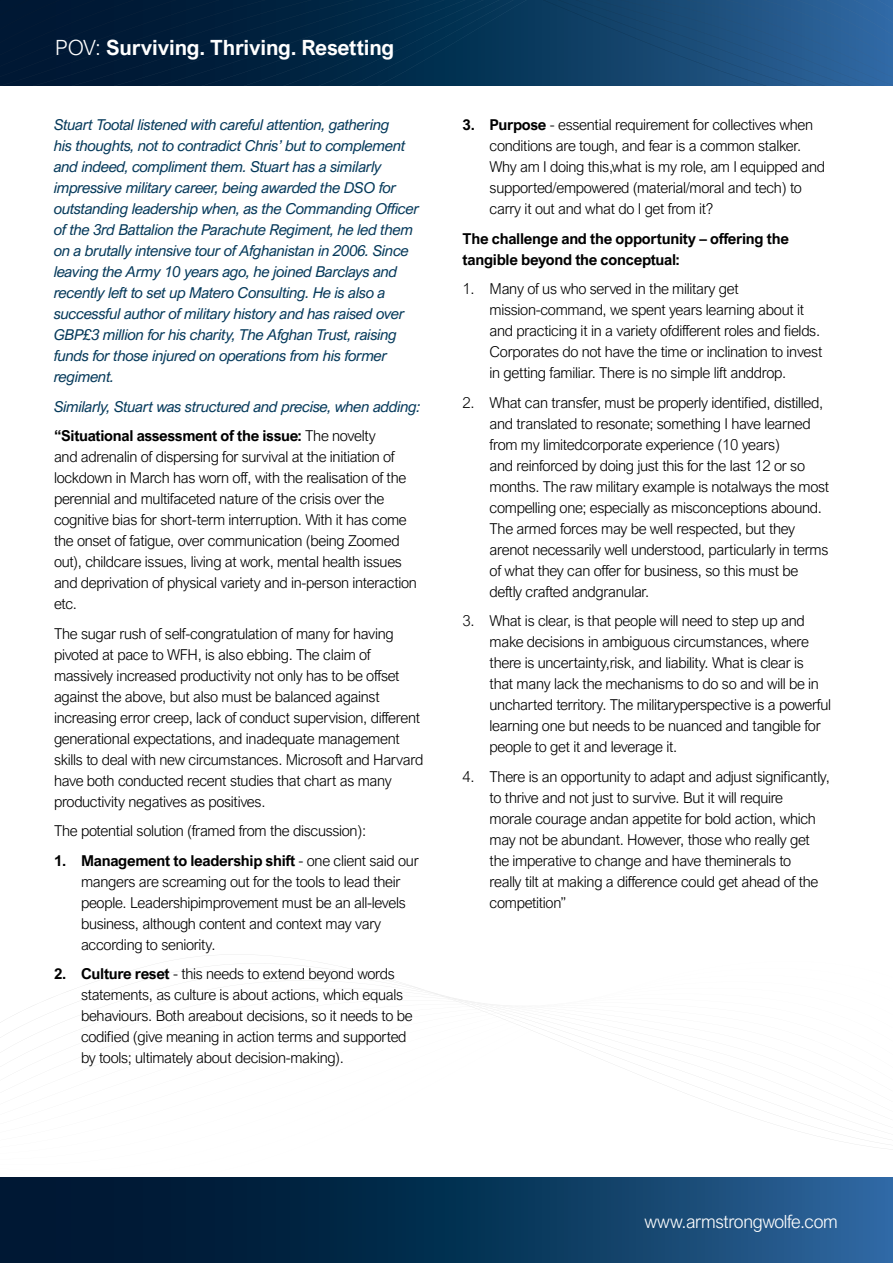
<style>
.page{position:relative;width:893px;height:1263px;background:#fff}
.page>*{position:absolute;margin:0;border:0;box-sizing:border-box;transform-origin:0 0}
.t1{font:700 21px "Arial Nova";letter-spacing:-.01em;color:#fff}
.t2{font:300 18.15px "Arial Nova";letter-spacing:-.02em;color:#fff}
.t3{font:300 15px/21px "Arial Nova";letter-spacing:-.02em;color:#000}
.t4{font:italic 15px/21px "Arial Nova";letter-spacing:-.02em;color:#063a5b}
.t5{font:700 15px/21px "Arial Nova";letter-spacing:-.02em;color:#000}
.s1{font-weight:300}
.s2{font-weight:700;font-style:normal;color:#000}
.s3{font-weight:300;font-style:normal;color:#000}
.s4{font-weight:700}
</style>
<div class="page">
<svg style="left:0;top:0;width:893px;height:85px;background:#0c355a"></svg>
<svg style="left:0;top:1177px;width:525px;height:1px"></svg>
<svg style="left:0;top:1178px;width:893px;height:85px;background:#0c355a"></svg>
<h1 class="t1" style="left:55px;top:39px;width:341px"><span class="s1">POV:</span> Surviving. Thriving. Resetting</h1>
<p class="t4" style="left:54px;top:115px;width:367px">Stuart Tootal listened with careful attention, gathering<br>his thoughts, not to contradict Chris’ but to complement and indeed, compliment them. Stuart has a similarly impressive military career, being awarded the DSO for outstanding leadership when, as the Commanding Officer of the 3rd Battalion the Parachute Regiment, he led them on a brutally intensive tour of Afghanistan in 2006. Since leaving the Army 10 years ago, he joined Barclays and recently left to set up Matero Consulting. He is also a successful author of military history and has raised over GBP£3 million for his charity, The Afghan Trust, raising funds for those injured on operations from his former regiment.</p>
<p class="t4" style="left:54px;top:392px;width:368px;line-height:29.5px">Similarly, Stuart was structured and precise, when adding: <span class="s2">“Situational assessment of the issue:</span> <span class="s3">The novelty</span></p>
<p class="t3" style="left:54px;top:447px;width:364px">and adrenalin of dispersing for survival at the initiation of lockdown in March has worn off, with the realisation of the perennial and multifaceted nature of the crisis over the cognitive bias for short-term interruption. With it has come the onset of fatigue, over communication (being Zoomed out), childcare issues, living at work, mental health issues and deprivation of physical variety and in-person interaction etc.</p>
<p class="t3" style="left:54px;top:624px;width:371px">The sugar rush of self-congratulation of many for having pivoted at pace to WFH, is also ebbing. The claim of massively increased productivity not only has to be offset against the above, but also must be balanced against increasing error creep, lack of conduct supervision, different generational expectations, and inadequate management skills to deal with new circumstances. Microsoft and Harvard have both conducted recent studies that chart as many productivity negatives as positives.</p>
<p class="t3" style="left:54px;top:821px;width:314px">The potential solution (framed from the discussion):</p>
<p class="t3" style="left:81px;top:851px;width:339px;text-indent:-27px"><span class="s4">1. Management to leadership shift</span> - one client said our mangers are screaming out for the tools to lead their people. Leadershipimprovement must be an all-levels business, although content and context may vary according to seniority.</p>
<p class="t3" style="left:81px;top:964px;width:333px;text-indent:-27px"><span class="s4">2. Culture reset</span> - this needs to extend beyond words statements, as culture is about actions, which equals behaviours. Both areabout decisions, so it needs to be codified (give meaning in action terms and supported by tools; ultimately about decision-making).</p>
<p class="t3" style="left:490px;top:115px;width:337px;text-indent:-27px"><span class="s4">3. Purpose</span> - essential requirement for collectives when conditions are tough, and fear is a common stalker.<br>Why am I doing this,what is my role, am I equipped and supported/empowered (material/moral and tech) to carry it out and what do I get from it?</p>
<p class="t5" style="left:463px;top:229px;width:328px">The challenge and the opportunity – offering the tangible beyond the conceptual:</p>
<p class="t3" style="left:490px;top:279px;width:334px;text-indent:-27px">1. Many of us who served in the military get mission-command, we spent years learning about it and practicing it in a variety ofdifferent roles and fields.<br>Corporates do not have the time or inclination to invest in getting familiar. There is no simple lift anddrop.</p>
<p class="t3" style="left:490px;top:392px;width:341px;text-indent:-27px">2. What can transfer, must be properly identified, distilled, and translated to resonate; something I have learned from my limitedcorporate experience (10 years)<br>and reinforced by doing just this for the last 12 or so months. The raw military example is notalways the most compelling one; especially as misconceptions abound.<br>The armed forces may be well respected, but they arenot necessarily well understood, particularly in terms of what they can offer for business, so this must be deftly crafted andgranular.</p>
<p class="t3" style="left:490px;top:611px;width:343px;text-indent:-27px">3. What is clear, is that people will need to step up and make decisions in ambiguous circumstances, where there is uncertainty,risk, and liability. What is clear is that many lack the mechanisms to do so and will be in uncharted territory. The militaryperspective is a powerful learning one but needs to be nuanced and tangible for people to get it and leverage it.</p>
<p class="t3" style="left:490px;top:767px;width:342px;text-indent:-27px">4. There is an opportunity to adapt and adjust significantly, to thrive and not just to survive. But it will require<br>morale courage andan appetite for bold action, which may not be abundant. However, those who really get the imperative to change and have theminerals to<br>really tilt at making a difference could get ahead of the competition”</p>
<p class="t2" style="left:644px;top:1214px;width:195px">www.armstrongwolfe.com</p>
</div>
